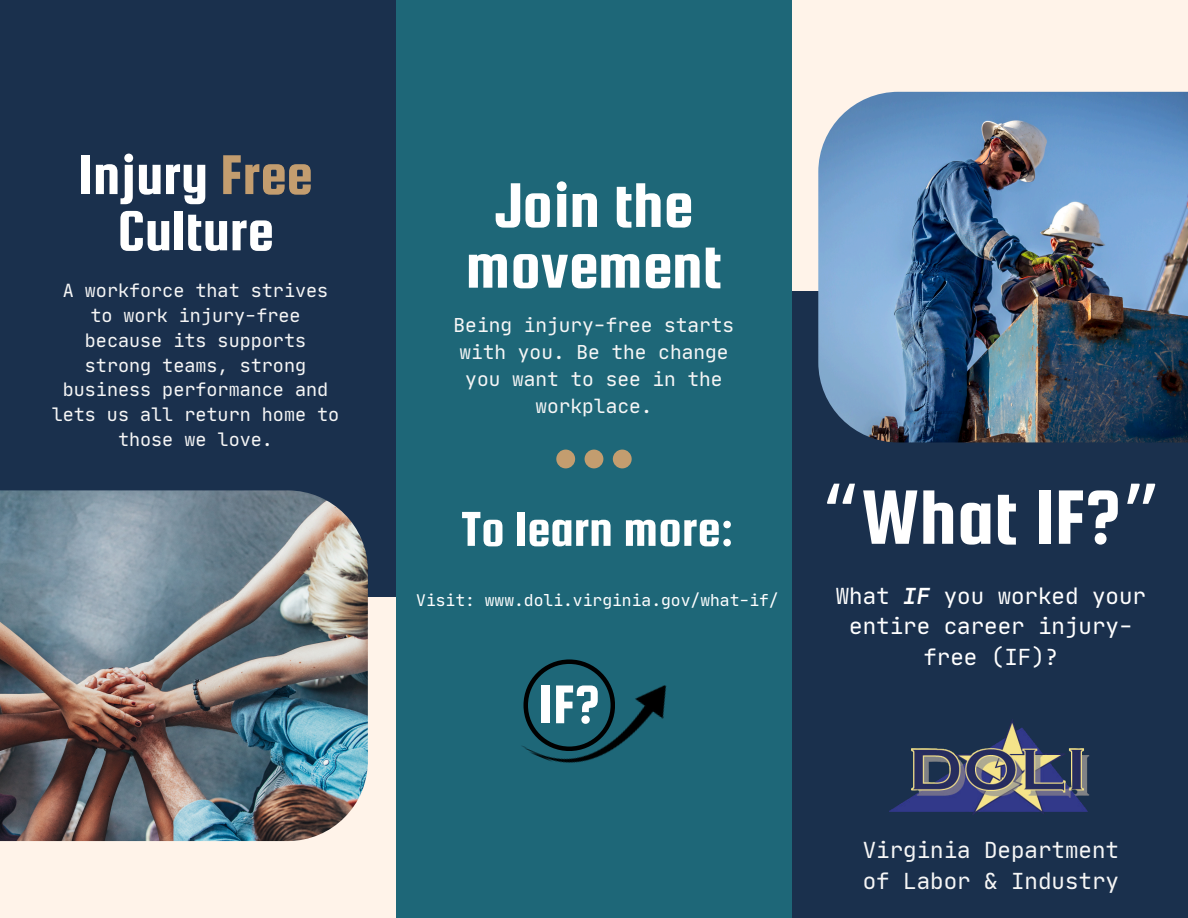
<style>
.page{position:relative;width:1188px;height:918px;background:#fff3e9}
.page>*{position:absolute;margin:0;border:0;box-sizing:border-box;transform-origin:0 0}
.t1{font:82.5px "Squada One";color:#fff}
.t2{font:67.5px/60.8px "Squada One";color:#fff;text-align:center}
.t3{font:60px/56.2px "Squada One";color:#fff;text-align:center}
.t4{font:58.35px "Squada One";color:#fff}
.t5{font:52.5px "Squada One";color:#fff}
.t6{font:22.5px/30.3px "Jet Brains Mono";color:#fff;text-align:center}
.t7{font:22.5px/30.3px "Jet Brains Mono";color:#f6f6f6}
.t8{font:19.5px/27px "Jet Brains Mono";color:#f6f6f6;text-align:center}
.t9{font:18.45px/24.8px "Jet Brains Mono";color:#f6f6f6;text-align:center}
.t10{font:16.35px "Jet Brains Mono";color:#fff}
.s1{color:#c39d6f}
.s2{font-family:"Noto Sans Gurmukhi"}
.s3{font-weight:700;font-style:italic}
</style>
<div class="page">
<div style="left:792px;top:292px;width:396px;height:626px;background:#1a304d"></div>
<img style="left:818px;top:92px;width:370px;height:350px">
<div style="left:0;top:0;width:396px;height:597px;background:#1a304d"></div>
<img style="left:0;top:490px;width:368px;height:351px">
<div style="left:396px;top:0;width:396px;height:918px;background:#1e6778"></div>
<svg style="left:556px;top:450px;width:76px;height:18px"></svg>
<img style="left:889px;top:719px;width:201px;height:96px">
<img style="left:522px;top:659px;width:145px;height:104px">
<p class="t3" style="left:79px;top:146px;width:235px">Injury <span class="s1">Free<br></span>Culture</p>
<h3 class="t9" style="left:52px;top:278px;width:289px">A workforce that strives to work injury-free because its supports strong teams, strong business performance and lets us all return home to those we love.</h3>
<p class="t2" style="left:466px;top:174px;width:258px">Join the movement</p>
<h1 class="t8" style="left:454px;top:312px;width:282px">Being injury-free starts with you. Be the change you want to see in the workplace.</h1>
<h5 class="t5" style="left:461px;top:501px;width:274px">To learn more:</h5>
<p class="t10" style="left:416px;top:590px;width:364px">Visit: www.doli.virginia.gov/what-if/</p>
<p class="t4" style="left:539px;top:673px;width:62px">IF?</p>
<h2 class="t1" style="left:820px;top:473px;width:343px"><span class="s2">“</span>What IF?<span class="s2">”</span></h2>
<p class="t6" style="left:836px;top:581px;width:312px">What <span class="s3">IF</span> you worked your entire career injury&shy;free (IF)?</p>
<p class="t7" style="left:863px;top:835px;width:258px">Virginia Department of Labor &amp; Industry</p>
</div>
